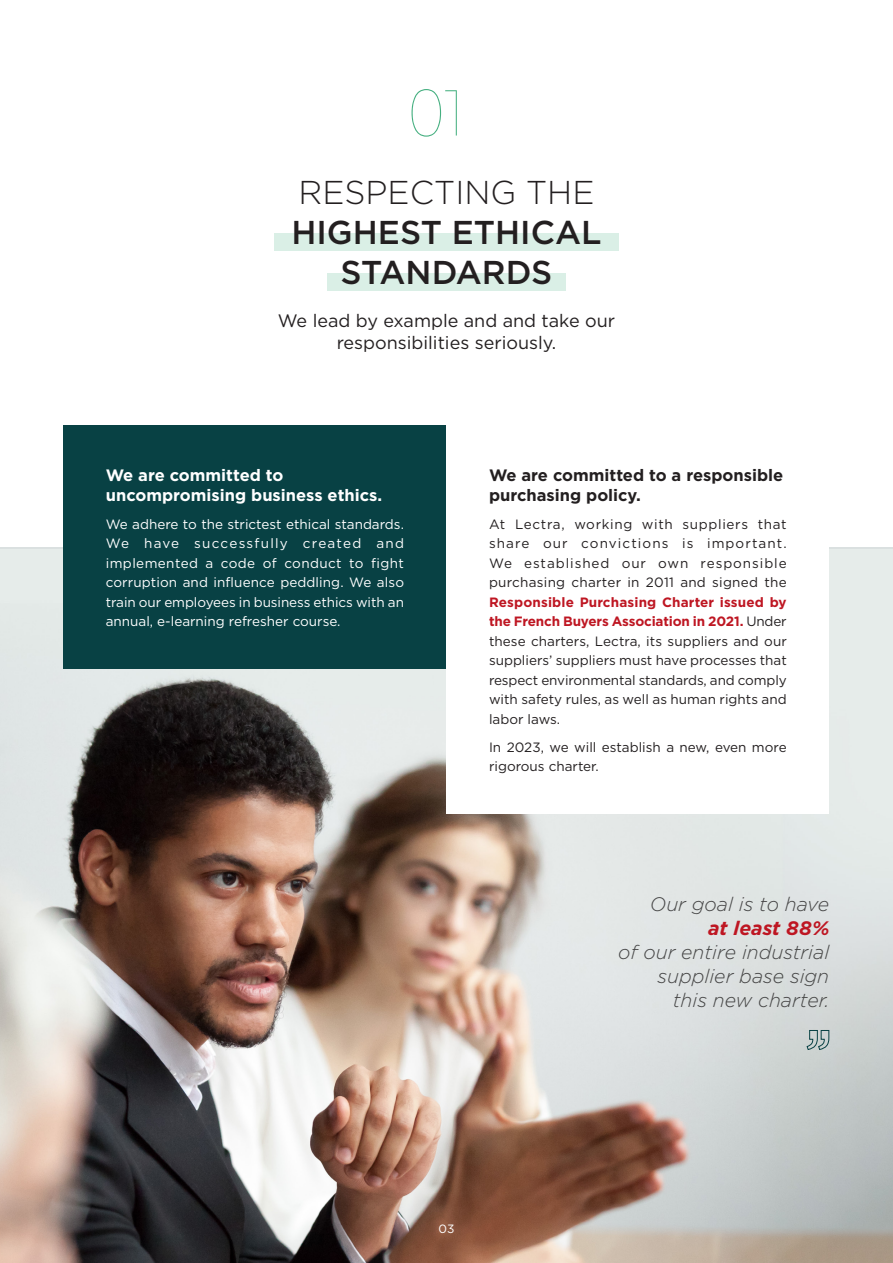
<style>
.page{position:relative;width:893px;height:1263px;background:#fff}
.page>*{position:absolute;margin:0;border:0;box-sizing:border-box;transform-origin:0 0}
.t1{font:100 75px "Ambassador Plus Sans";color:#45af80}
.t2{font:500 33px/39.6px "Gotham";color:#231f20;text-align:center}
.TXT_COURANT{font:italic 300 19.5px/24px "Gotham";color:#454545;text-align:right}
.SUBTITLE{font:18px/21.6px "Gotham";color:#231f20;text-align:center}
.t3{font:700 16.5px/19.8px "Gotham";color:#fff}
.t4{font:700 16.5px/19.8px "Gotham";color:#231f20}
.TXT_COURANT-2{font:13.5px/19.5px "Gotham";color:#231f20;text-align:justify}
.TXT_COURANT-3{font:13.5px/19.5px "Gotham";color:#fff;text-align:justify}
.t5{font:12px "Gotham";color:#fff}
.s1{font-weight:300}
.s2{font-weight:700;color:#be1622}
</style>
<div class="page">
<img style="left:0;top:549px;width:893px;height:714px">
<div style="left:327px;top:274px;width:239px;height:17px;background:#daefe6"></div>
<div style="left:274px;top:233px;width:345px;height:17px;background:#daefe6"></div>
<div style="left:63px;top:425px;width:383px;height:244px;background:#084144"></div>
<div style="left:446px;top:425px;width:383px;height:389px;background:#fff"></div>
<svg style="left:806px;top:1030px;width:23px;height:20px"></svg>
<p class="t1" style="left:408px;top:78px;width:57px">01</p>
<h1 class="t2" style="left:291px;top:173px;width:312px"><span class="s1">RESPECTING THE<br></span>HIGHEST ETHICAL<br>STANDARDS</h1>
<p class="SUBTITLE" style="left:278px;top:310px;width:339px">We lead by example and and take our responsibilities seriously.</p>
<h2 class="t3" style="left:106px;top:465px;width:278px">We are committed to uncompromising business ethics.</h2>
<p class="TXT_COURANT-3" style="left:106px;top:514px;width:300px">We adhere to the strictest ethical standards.<br>We have successfully created and implemented a code of conduct to fight corruption and influence peddling. We also train our employees in business ethics with an annual, e-learning refresher course.</p>
<h2 class="t4" style="left:489px;top:465px;width:296px">We are committed to a responsible purchasing policy.</h2>
<p class="TXT_COURANT-2" style="left:489px;top:514px;width:299px">At Lectra, working with suppliers that share our convictions is important.<br>We established our own responsible purchasing charter in 2011 and signed the <span class="s2">Responsible Purchasing Charter issued by the French Buyers Association in 2021.</span> Under these charters, Lectra, its suppliers and our suppliers’ suppliers must have processes that respect environmental standards, and comply with safety rules, as well as human rights and labor laws.</p>
<p class="TXT_COURANT-2" style="left:489px;top:737px;width:299px">In 2023, we will establish a new, even more rigorous charter.</p>
<p class="TXT_COURANT" style="left:618px;top:892px;width:212px">Our goal is to have<br><span class="s2">at least 88%<br></span>of our entire industrial supplier base sign<br>this new charter.</p>
<p class="t5" style="left:439px;top:1221px;width:17px">03</p>
</div>
